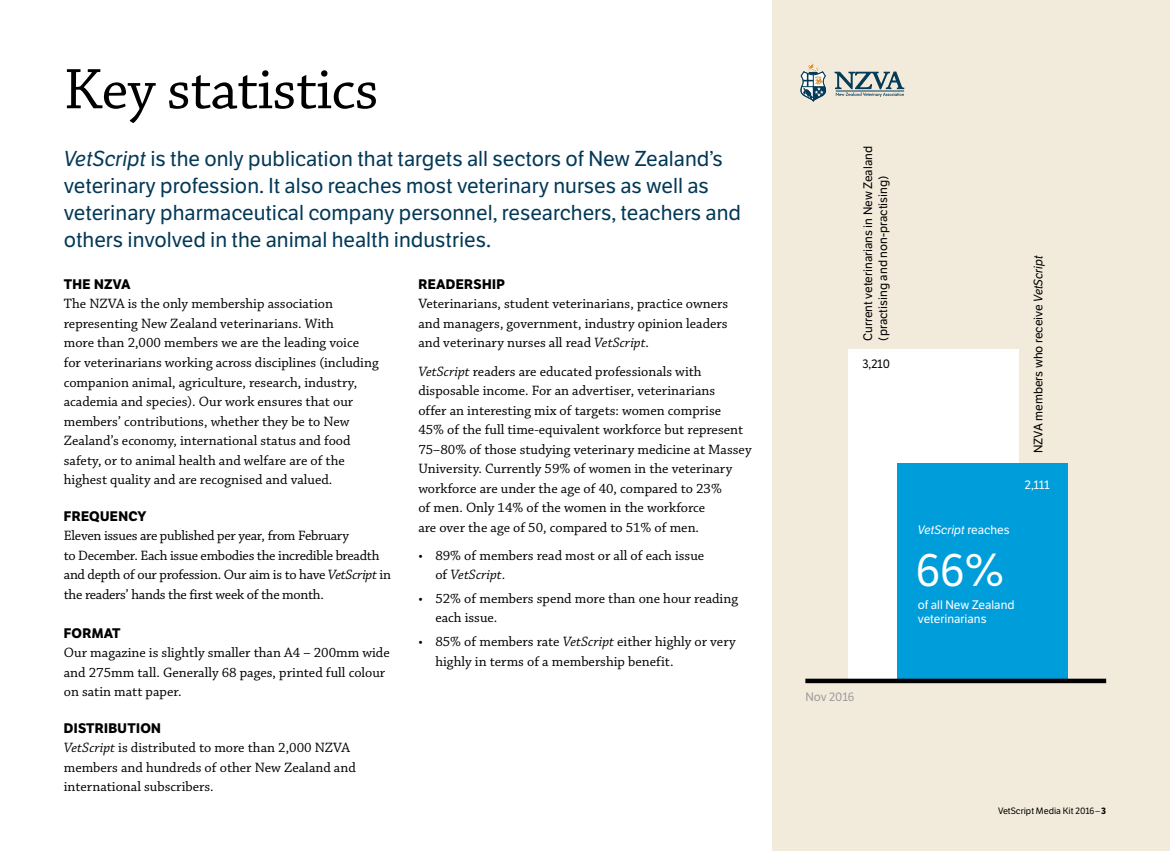
<style>
.page{position:relative;width:1170px;height:851px;background:#fff}
.page>*{position:absolute;margin:0;border:0;box-sizing:border-box;transform-origin:0 0}
.head_1{font:60px "Chaparral Pro";letter-spacing:-.015em;color:#000}
.t1{font:45px "LFT Etica";color:#fff}
.lead{font:21px/27px "LFT Etica";color:#033957}
.body_no_indent{font:14.25px/19.5px "Chaparral Pro";color:#000}
.body_no_indent-2{font:14.25px/19.5px "Chaparral Pro";letter-spacing:-.02em;color:#000}
.subhead_1{font:14.25px/19.5px "Chaparral Pro";color:#000}
.subhead_1-2{font:700 13.5px "LFT Etica";letter-spacing:.025em;color:#000}
.body_no_indent-3{font:700 13.5px "LFT Etica";letter-spacing:.025em;color:#000}
.t2{font:12px/15px "LFT Etica";color:#000}
.t3{font:12px/14.4px "LFT Etica";color:#fff}
.t4{font:italic 12px "LFT Etica";color:#fff}
.caption___author{font:12px "LFT Etica";letter-spacing:-.01em;color:#9d9d9c}
.caption___author-2{font:9px "LFT Etica";color:#000}
.s1{font-style:italic}
.s2{font-style:normal}
.s3{font-weight:700}
</style>
<div class="page">
<div style="left:772px;top:0;width:397px;height:850px;background:#f2eadb"></div>
<div style="left:848px;top:349px;width:170px;height:331px;background:#fff"></div>
<div style="left:897px;top:463px;width:170px;height:217px;background:#009ddb"></div>
<div style="left:805px;top:678px;width:301px;height:5px;background:#000"></div>
<svg style="left:834px;top:72px;width:69px;height:25px"></svg>
<hr style="left:835px;top:91px;width:69px;height:1px;background:#033a56">
<svg style="left:800px;top:64px;width:25px;height:38px"></svg>
<p class="head_1" style="left:64px;top:56px;width:316px">Key statistics</p>
<p class="lead" style="left:64px;top:146px;width:678px"><span class="s1">VetScript</span> is the only publication that targets all sectors of New Zealand’s veterinary profession. It also reaches most veterinary nurses as well as veterinary pharmaceutical company personnel, researchers, teachers and others involved in the animal health industries.</p>
<p class="subhead_1-2" style="left:64px;top:276px;width:68px">THE NZVA</p>
<p class="body_no_indent" style="left:64px;top:295px;width:316px">The NZVA is the only membership association representing New Zealand veterinarians. With<br>more than 2,000 members we are the leading voice for veterinarians working across disciplines (including companion animal, agriculture, research, industry, academia and species). Our work ensures that our members’ contributions, whether they be to New Zealand’s economy, international status and food safety, or to animal health and welfare are of the highest quality and are recognised and valued.</p>
<p class="subhead_1-2" style="left:64px;top:507px;width:84px">FREQUENCY</p>
<p class="body_no_indent-2" style="left:64px;top:526px;width:329px">Eleven issues are published per year, from February<br>to December. Each issue embodies the incredible breadth and depth of our profession. Our aim is to have <span class="s1">VetScript</span> in the readers’ hands the first week of the month.</p>
<p class="body_no_indent-3" style="left:64px;top:624px;width:58px">FORMAT</p>
<p class="body_no_indent" style="left:64px;top:643px;width:327px">Our magazine is slightly smaller than A4 – 200mm wide and 275mm tall. Generally 68 pages, printed full colour on satin matt paper.</p>
<p class="subhead_1-2" style="left:64px;top:719px;width:99px">DISTRIBUTION</p>
<p class="subhead_1" style="left:64px;top:738px;width:293px"><span class="s1">VetScript</span> is distributed to more than 2,000 NZVA members and hundreds of other New Zealand and international subscribers.</p>
<p class="subhead_1-2" style="left:418px;top:276px;width:88px">READERSHIP</p>
<p class="body_no_indent" style="left:418px;top:295px;width:311px;text-align:justify">Veterinarians, student veterinarians, practice owners and managers, government, industry opinion leaders and veterinary nurses all read <span class="s1">VetScript</span>.</p>
<p class="body_no_indent" style="left:418px;top:362px;width:335px"><span class="s1">VetScript</span> readers are educated professionals with disposable income. For an advertiser, veterinarians<br>offer an interesting mix of targets: women comprise<br>45% of the full time-equivalent workforce but represent 75<span class="s1">–</span>80% of those studying veterinary medicine at Massey University. Currently 59% of women in the veterinary workforce are under the age of 40, compared to 23%<br>of men. Only 14% of the women in the workforce<br>are over the age of 50, compared to 51% of men.</p>
<p class="body_no_indent" style="left:435px;top:546px;width:270px;text-indent:-17px">• 89% of members read most or all of each issue of <span class="s1">VetScript</span>.</p>
<p class="body_no_indent" style="left:435px;top:589px;width:304px;text-indent:-17px">• 52% of members spend more than one hour reading each issue.</p>
<p class="body_no_indent" style="left:435px;top:632px;width:302px;text-indent:-17px">• 85% of members rate <span class="s1">VetScript</span> either highly or very highly in terms of a membership benefit.</p>
<p class="t2" style="left:860px;top:340px;width:196px;rotate:-90deg">Current veterinarians in New Zealand (practising and non-practising)</p>
<p class="t2" style="left:862px;top:356px;width:29px">3,210</p>
<p class="caption___author" style="left:805px;top:689px;width:50px">Nov 2016</p>
<p class="t2" style="left:1031px;top:453px;width:199px;rotate:-90deg">NZVA members who receive <span class="s1">VetScript</span></p>
<p class="t3" style="left:1024px;top:477px;width:26px">2,111</p>
<p class="t4" style="left:917px;top:523px;width:93px">VetScript <span class="s2">reaches</span></p>
<p class="t1" style="left:915px;top:543px;width:90px">66%</p>
<p class="t3" style="left:917px;top:597px;width:98px">of all New Zealand veterinarians</p>
<p class="caption___author-2" style="left:997px;top:805px;width:110px">VetScript Media Kit 2016–<span class="s3">3</span></p>
</div>
